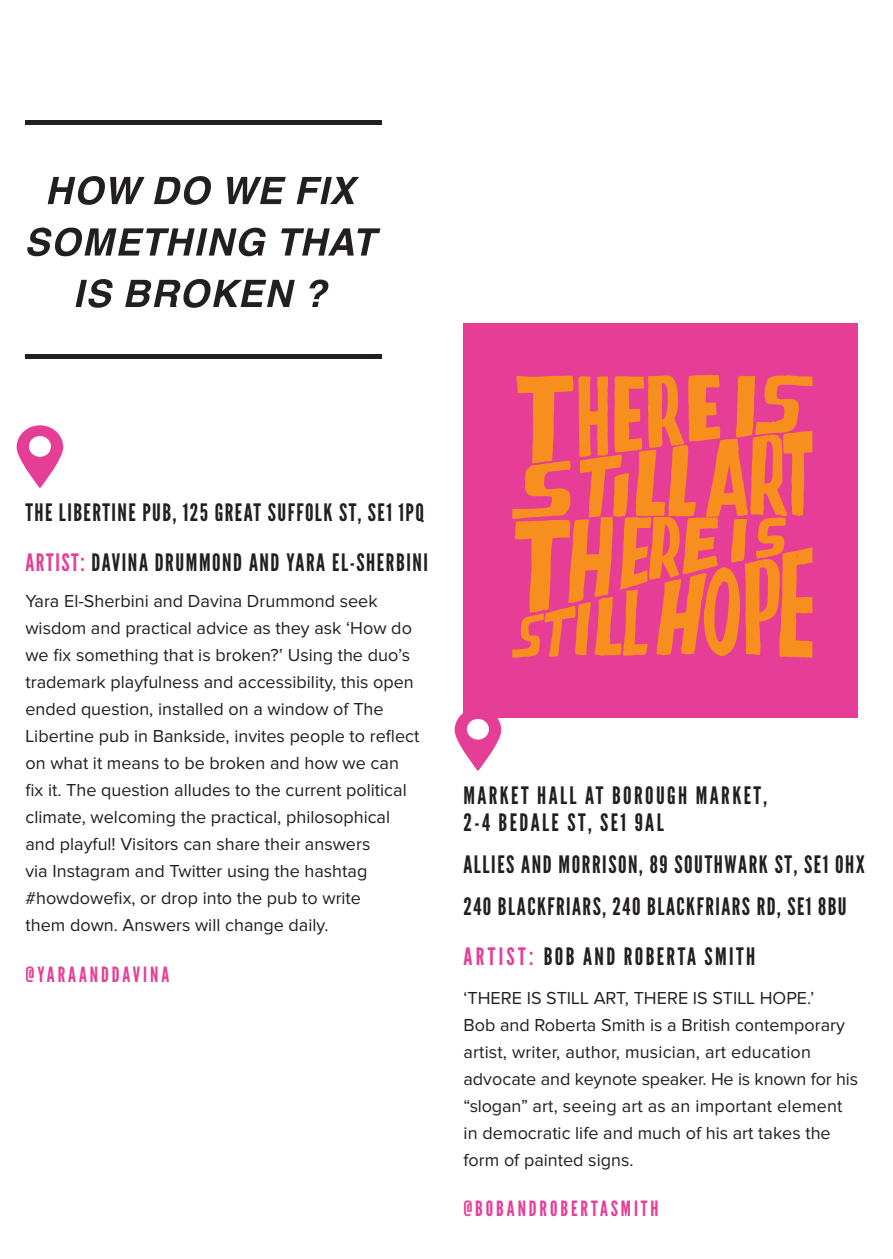
<style>
.page{position:relative;width:893px;height:1259px;background:#fff}
.page>*{position:absolute;margin:0;border:0;box-sizing:border-box;transform-origin:0 0}
.Subhead{font:24px/42px "League Gothic";letter-spacing:.065em;color:#231f20}
.Subhead-2{font:24px/27px "League Gothic";letter-spacing:.1em;color:#231f20}
.Body_Text{font:21px "League Gothic";letter-spacing:.14em;color:#e63e97}
.Body_Text-2{font:18px/27px "Proxima Nova";color:#231f20}
.s1{color:#e63e97}
</style>
<div class="page">
<div style="left:463px;top:323px;width:395px;height:394px;background:#e63e97"></div>
<svg style="left:17px;top:425px;width:46px;height:63px"></svg>
<svg style="left:512px;top:375px;width:300px;height:283px"></svg>
<svg style="left:455px;top:713px;width:46px;height:58px"></svg>
<svg style="left:76px;top:279px;width:253px;height:29px"></svg>
<svg style="left:27px;top:227px;width:353px;height:29px"></svg>
<svg style="left:48px;top:176px;width:311px;height:29px"></svg>
<hr style="left:26px;top:120px;width:356px;height:4px;background:#231f20">
<hr style="left:26px;top:354px;width:356px;height:4px;background:#231f20">
<p class="Subhead" style="left:25px;top:491px;width:400px">THE LIBERTINE PUB, 125 GREAT SUFFOLK ST, SE1 1PQ</p>
<p class="Subhead" style="left:25px;top:542px;width:404px"><span class="s1">ARTIST:</span> DAVINA DRUMMOND AND YARA EL-SHERBINI</p>
<p class="Body_Text-2" style="left:25px;top:588px;width:395px">Yara El-Sherbini and Davina Drummond seek wisdom and practical advice as they ask ‘How do we fix something that is broken?’ Using the duo’s trademark playfulness and accessibility, this open ended question, installed on a window of The Libertine pub in Bankside, invites people to reflect on what it means to be broken and how we can fix it. The question alludes to the current political climate, welcoming the practical, philosophical and playful! Visitors can share their answers<br>via Instagram and Twitter using the hashtag #howdowefix, or drop into the pub to write<br>them down. Answers will change daily.</p>
<p class="Body_Text" style="left:25px;top:961px;width:145px">@YARAANDDAVINA</p>
<p class="Subhead-2" style="left:463px;top:782px;width:305px">MARKET HALL AT BOROUGH MARKET,<br>2-4 BEDALE ST, SE1 9AL</p>
<p class="Subhead" style="left:463px;top:843px;width:403px">ALLIES AND MORRISON, 89 SOUTHWARK ST, SE1 0HX<br>240 BLACKFRIARS, 240 BLACKFRIARS RD, SE1 8BU</p>
<p class="Subhead-2" style="left:463px;top:943px;width:293px"><span class="s1">ARTIST:</span> BOB AND ROBERTA SMITH</p>
<p class="Body_Text-2" style="left:463px;top:984px;width:396px">‘THERE IS STILL ART, THERE IS STILL HOPE.’<br>Bob and Roberta Smith is a British contemporary artist, writer, author, musician, art education advocate and keynote speaker. He is known for his “slogan” art, seeing art as an important element in democratic life and much of his art takes the form of painted signs.</p>
<p class="Body_Text" style="left:463px;top:1196px;width:196px">@BOBANDROBERTASMITH</p>
</div>
